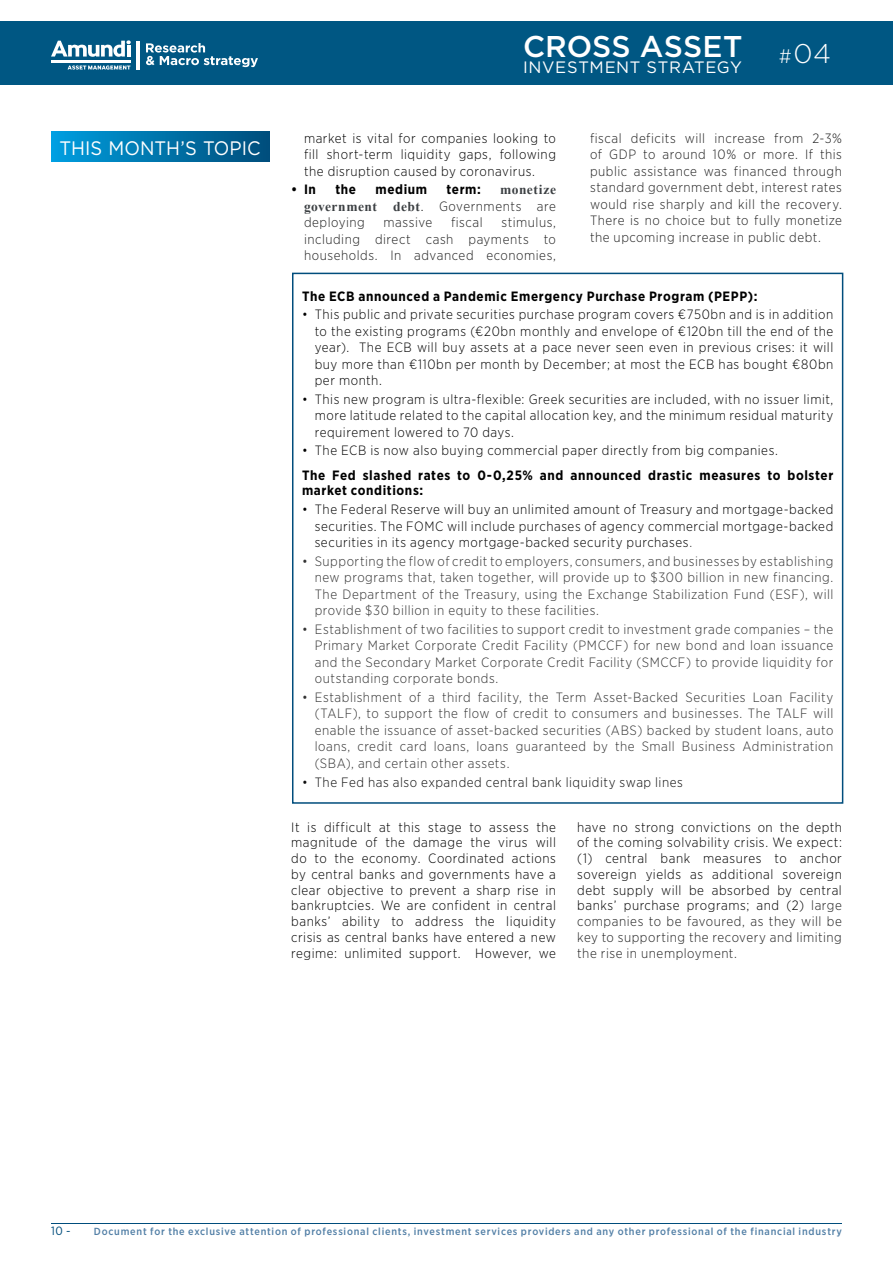
<style>
.page{position:relative;width:893px;height:1263px;background:#fff}
.page>*{position:absolute;margin:0;border:0;box-sizing:border-box;transform-origin:0 0}
.t1{font:500 30px "Gotham";letter-spacing:.005em;color:#fff}
.t2{font:300 27px "Gotham";color:#fff}
.t3{font:19.5px "Gotham";color:#fff;scale:.94 1}
.t4{font:16.5px "Gotham";letter-spacing:.035em;color:#fff}
.t5{font:300 13.5px/15.8px "Gotham Narrow";letter-spacing:.04em;color:#000;text-align:justify}
.t6{font:300 13.5px/16.5px "Gotham Narrow";letter-spacing:.035em;color:#333;text-align:justify}
.t7{font:300 13.5px/16.5px "Gotham Narrow";letter-spacing:.04em;color:#222;text-align:justify}
.t8{font:700 13.5px/15.8px "Gotham Narrow";letter-spacing:.045em;color:#000}
.t9{font:300 13.5px "Gotham Narrow";letter-spacing:.04em;color:#0d0d0d}
.t10{font:700 13.5px/16.5px "Times New Roman";letter-spacing:.03em;color:#3c4043;text-align:right}
.t11{font:12px "Gotham Narrow";color:#004d7c}
.t12{font:500 10.35px "Gotham Narrow";letter-spacing:.07em;color:#527fa6}
.s1{font-family:"Gotham Narrow";font-size:19.5px}
.s2{font-family:"Gotham Narrow";font-weight:300;color:#000}
.s3{font-family:"Gotham Narrow";font-weight:300;color:#222}
.s4{color:#333}
.s5{color:#222}
</style>
<div class="page">
<hr style="left:51px;top:1222px;width:791px;height:1px;background:#004d7c">
<div style="left:0;top:21px;width:893px;height:64px;background:#005783"></div>
<hr style="left:51px;top:60px;width:79px;height:3px;background:#fff">
<svg style="left:51px;top:40px;width:80px;height:17px"></svg>
<svg style="left:68px;top:65px;width:62px;height:5px"></svg>
<hr style="left:137px;top:41px;width:3px;height:28px;background:#fff">
<svg style="left:146px;top:43px;width:112px;height:24px"></svg>
<div style="left:51px;top:132px;width:218px;height:30px;background:linear-gradient(to right,#009edf,#004d7b)"></div>
<div style="left:292px;top:273px;width:551px;height:531px;border:2px solid #004d7c"></div>
<h3 class="t3" style="left:60px;top:135px;width:216px">THIS MONTH’S TOPIC</h3>
<h1 class="t1" style="left:523px;top:27px;width:221px">CROSS ASSET</h1>
<p class="t4" style="left:523px;top:57px;width:220px">INVESTMENT STRATEGY</p>
<h2 class="t2" style="left:779px;top:37px;width:54px"><span class="s1">#</span> 04</h2>
<p class="t5" style="left:304px;top:129px;width:253px;line-height:16.5px">market is vital for companies looking to fill short-term liquidity gaps, following the disruption caused by coronavirus.</p>
<p class="t8" style="left:291px;top:182px;width:26px">• In</p>
<p class="t8" style="left:335px;top:182px;width:22px">the</p>
<p class="t8" style="left:375px;top:182px;width:53px">medium</p>
<p class="t8" style="left:447px;top:182px;width:36px">term:</p>
<p class="t10" style="left:304px;top:181px;width:253px">monetize<br>government debt<span class="s2">.</span> <span class="s3">Governments are</span></p>
<p class="t7" style="left:304px;top:214px;width:62px">deploying</p>
<p class="t7" style="left:384px;top:214px;width:50px">massive</p>
<p class="t7" style="left:451px;top:214px;width:33px">fiscal</p>
<p class="t7" style="left:304px;top:214px;width:253px;text-indent:197px">stimulus, including direct cash payments to households. In advanced economies,</p>
<p class="t7" style="left:590px;top:129px;width:253px">fiscal deficits will increase from 2-3% of GDP to around 10% or more. If this public assistance was financed through standard government debt, interest rates would rise sharply and kill the recovery.<br>There is no choice but to fully monetize the upcoming increase in public debt.</p>
<p class="t8" style="left:302px;top:288px;width:457px">The ECB announced a Pandemic Emergency Purchase Program (PEPP):</p>
<p class="t5" style="left:315px;top:306px;width:520px;line-height:16.5px;text-indent:-13px">• This public and private securities purchase program covers €750bn and is in addition to the existing programs (€20bn monthly and envelope of €120bn till the end of the year). The ECB will buy assets at a pace never seen even in previous crises: it will buy more than €110bn per month by December; at most the ECB has bought €80bn per month.</p>
<p class="t5" style="left:315px;top:390px;width:520px;line-height:16.5px;text-indent:-13px">• This new program is ultra-flexible: Greek securities are included, with no issuer limit, more latitude related to the capital allocation key, and the minimum residual maturity requirement lowered to 70 days.</p>
<p class="t5" style="left:302px;top:442px;width:477px">• The ECB is now also buying commercial paper directly from big companies.</p>
<p class="t8" style="left:302px;top:467px;width:533px">The Fed slashed rates to 0-0,25% and announced drastic measures to bolster market conditions:</p>
<p class="t5" style="left:315px;top:501px;width:520px;line-height:16.5px;text-indent:-13px">• The Federal Reserve will buy an unlimited amount of Treasury and mortgage-backed securities. The FOMC will include purchases of agency commercial mortgage-backed securities in its agency mortgage-backed security purchases<span class="s4">.</span></p>
<p class="t6" style="left:315px;top:552px;width:520px;text-indent:-13px">• Supporting the flow of credit to employers, consumers, and businesses by establishing new programs that, taken together, will provide up to $300 billion in new financing.<br>The Department of the Treasury, using the Exchange Stabilization Fund (ESF), will provide $30 billion in equity to these facilities.</p>
<p class="t6" style="left:315px;top:620px;width:520px;text-indent:-13px">• Establishment of two facilities to support credit to investment grade companies – the Primary Market Corporate Credit Facility (PMCCF) for new bond and loan issuance and the Secondary Market Corporate Credit Facility (SMCCF) to provide liquidity for outstanding corporate bonds.</p>
<p class="t6" style="left:315px;top:689px;width:520px;text-indent:-13px">• Establishment of a third facility, the Term Asset-Backed Securities Loan Facility (TALF), to support the flow of credit to consumers and businesses. The TALF will enable the issuance of asset-backed securities (ABS) backed by student loans, auto loans, credit card loans, loans guaranteed by the Small Business Administration (SBA), and certain other assets.</p>
<p class="t9" style="left:302px;top:774px;width:382px">• The Fed has also expanded central bank liquidity swap lines</p>
<p class="t5" style="left:291px;top:818px;width:266px">It is difficult at this stage to assess the magnitude of the damage the virus will do to the economy. Coordinated actions by central banks and governments have a clear objective to prevent a sharp rise in bankruptcies. We are confident in central banks’ ability to address the liquidity crisis as central banks have entered a new regime: unlimited support. However, we</p>
<p class="t5" style="left:577px;top:819px;width:266px">have no strong convictions on the depth of the coming solvability crisis. We expect: (1) central bank measures to anchor sovereign yields as additional sovereign debt supply will be absorbed by central banks’ purchase programs; and (2) <span class="s5">large companies to be favoured, as they will be key to supporting the recovery and limiting the rise in unemployment.</span></p>
<p class="t11" style="left:51px;top:1223px;width:21px">10 -</p>
<p class="t12" style="left:94px;top:1224px;width:749px">Document for the exclusive attention of professional clients, investment services providers and any other professional of the financial industry</p>
</div>
